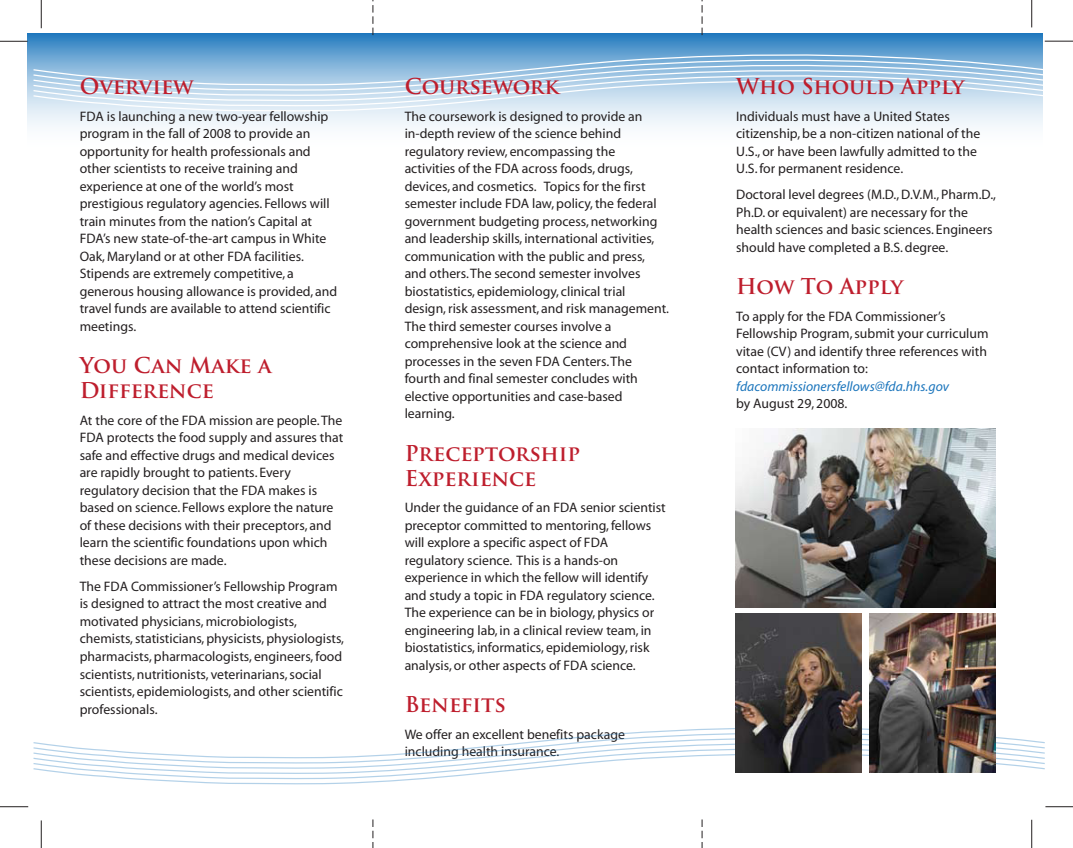
<style>
.page{position:relative;width:1073px;height:848px;background:#fff}
.page>*{position:absolute;margin:0;border:0;box-sizing:border-box;transform-origin:0 0}
.t1{font:700 21.25px/25px "Trajan Pro";color:#be1e2d}
.t2{font:700 21.25px "Trajan Pro";letter-spacing:-.02em;color:#be1e2d}
.t3{font:13.75px/17.5px "Myriad";color:#231f20}
.s1{font-style:italic;color:#1b75bc}
</style>
<div class="page">
<svg style="left:1031px;top:0;width:1px;height:27px"></svg>
<svg style="left:1044px;top:41px;width:28px;height:1px"></svg>
<svg style="left:1045px;top:806px;width:27px;height:1px"></svg>
<svg style="left:1031px;top:819px;width:1px;height:29px"></svg>
<svg style="left:41px;top:820px;width:1px;height:28px"></svg>
<svg style="left:0;top:806px;width:28px;height:1px"></svg>
<svg style="left:27px;top:34px;width:1015px;height:93px"></svg>
<div style="left:32px;top:51px;width:1011px;height:5px;background:#61a0d1"></div>
<svg style="left:32px;top:56px;width:1011px;height:5px;background:#7cb0d8"></svg>
<svg style="left:32px;top:61px;width:1011px;height:5px;background:#8cbadd"></svg>
<svg style="left:32px;top:66px;width:1011px;height:6px;background:#9dc4e2"></svg>
<svg style="left:32px;top:72px;width:1011px;height:5px;background:#abcce6"></svg>
<svg style="left:32px;top:77px;width:1011px;height:36px;background:#d0e2f1"></svg>
<svg style="left:0;top:41px;width:28px;height:1px"></svg>
<svg style="left:41px;top:0;width:1px;height:28px"></svg>
<svg style="left:701px;top:819px;width:1px;height:29px"></svg>
<svg style="left:372px;top:819px;width:1px;height:29px"></svg>
<svg style="left:701px;top:0;width:1px;height:35px"></svg>
<svg style="left:372px;top:0;width:1px;height:35px"></svg>
<svg style="left:33px;top:727px;width:1011px;height:57px"></svg>
<img style="left:869px;top:614px;width:126px;height:158px">
<img style="left:735px;top:614px;width:126px;height:158px">
<img style="left:735px;top:429px;width:260px;height:178px">
<h2 class="t1" style="left:80px;top:74px;width:115px">Overview</h2>
<p class="t3" style="left:80px;top:108px;width:259px">FDA is launching a new two-year fellowship program in the fall of 2008 to provide an opportunity for health professionals and other scientists to receive training and experience at one of the world’s most prestigious regulatory agencies. Fellows will train minutes from the nation’s Capital at FDA’s new state-of-the-art campus in White Oak, Maryland or at other FDA facilities.<br>Stipends are extremely competitive, a generous housing allowance is provided, and travel funds are available to attend scientific meetings.</p>
<h2 class="t1" style="left:80px;top:353px;width:193px">You Can Make a<br>Difference</h2>
<p class="t3" style="left:80px;top:412px;width:265px">At the core of the FDA mission are people.The FDA protects the food supply and assures that safe and effective drugs and medical devices are rapidly brought to patients. Every regulatory decision that the FDA makes is based on science. Fellows explore the nature of these decisions with their preceptors, and learn the scientific foundations upon which these decisions are made.</p>
<p class="t3" style="left:80px;top:578px;width:266px">The FDA Commissioner’s Fellowship Program is designed to attract the most creative and motivated physicians, microbiologists, chemists, statisticians, physicists, physiologists, pharmacists, pharmacologists, engineers, food scientists, nutritionists, veterinarians, social scientists, epidemiologists, and other scientific professionals.</p>
<h2 class="t1" style="left:404px;top:74px;width:156px">Coursework</h2>
<p class="t3" style="left:404px;top:108px;width:266px">The coursework is designed to provide an in-depth review of the science behind regulatory review, encompassing the activities of the FDA across foods, drugs, devices, and cosmetics. Topics for the first semester include FDA law, policy, the federal government budgeting process, networking and leadership skills, international activities, communication with the public and press, and others.The second semester involves biostatistics, epidemiology, clinical trial design, risk assessment, and risk management.<br>The third semester courses involve a comprehensive look at the science and processes in the seven FDA Centers.The fourth and final semester concludes with elective opportunities and case-based learning.</p>
<h2 class="t1" style="left:404px;top:441px;width:177px">Preceptorship<br>Experience</h2>
<p class="t3" style="left:404px;top:499px;width:263px">Under the guidance of an FDA senior scientist preceptor committed to mentoring, fellows will explore a specific aspect of FDA regulatory science. This is a hands-on experience in which the fellow will identify and study a topic in FDA regulatory science.<br>The experience can be in biology, physics or engineering lab, in a clinical review team, in biostatistics, informatics, epidemiology, risk analysis, or other aspects of FDA science.</p>
<h2 class="t2" style="left:404px;top:691px;width:103px">Benefits</h2>
<p class="t3" style="left:404px;top:725px;width:222px">We offer an excellent benefits package including health insurance.</p>
<h2 class="t1" style="left:736px;top:74px;width:230px">Who Should Apply</h2>
<p class="t3" style="left:736px;top:108px;width:246px">Individuals must have a United States citizenship, be a non-citizen national of the U.S., or have been lawfully admitted to the U.S. for permanent residence.</p>
<p class="t3" style="left:736px;top:187px;width:261px">Doctoral level degrees (M.D., D.V.M., Pharm.D., Ph.D. or equivalent) are necessary for the health sciences and basic sciences. Engineers should have completed a B.S. degree.</p>
<h2 class="t1" style="left:736px;top:274px;width:169px">How To Apply</h2>
<p class="t3" style="left:736px;top:308px;width:254px">To apply for the FDA Commissioner’s Fellowship Program, submit your curriculum vitae (CV) and identify three references with contact information to: <span class="s1">fdacommissionersfellows@fda.hhs.gov<br></span>by August 29, 2008.</p>
</div>
